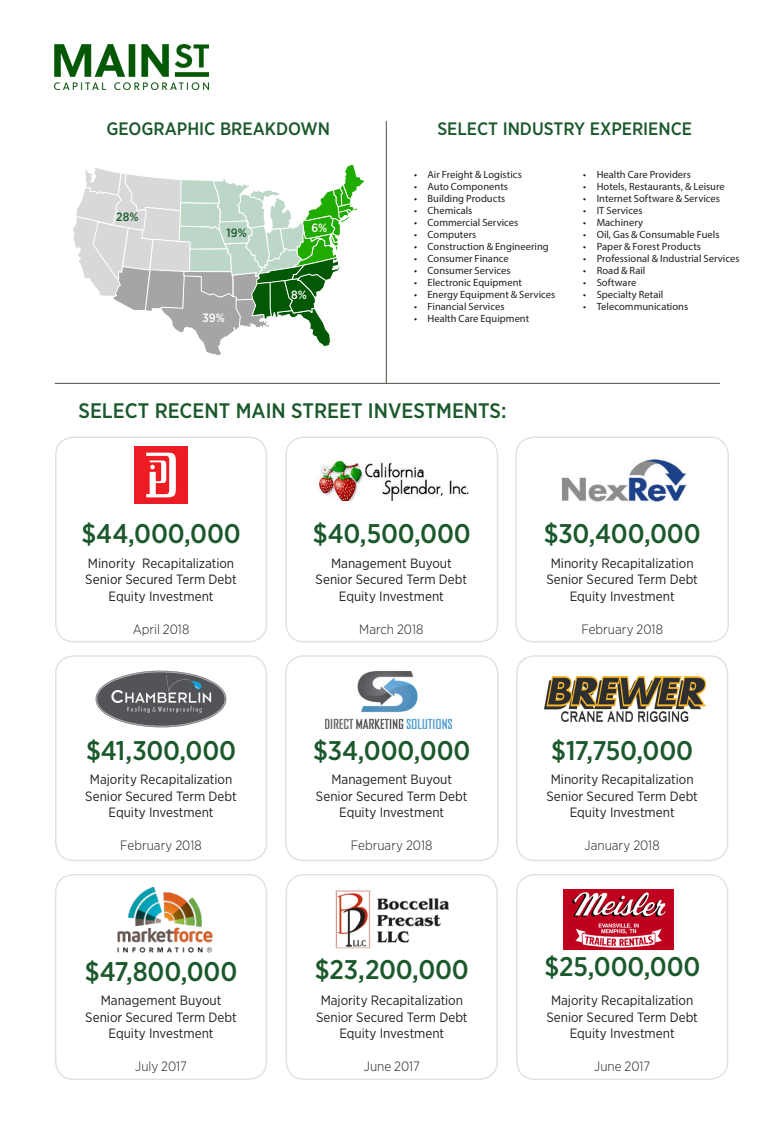
<style>
.page{position:relative;width:783px;height:1134px;background:#fff}
.page>*{position:absolute;margin:0;border:0;box-sizing:border-box;transform-origin:0 0}
.body{font:500 27px "Gotham Narrow";letter-spacing:-.005em;color:#1b592c}
.t1{font:500 21px "Gotham Narrow";color:#1b592c}
.t2{font:500 18px "Gotham Narrow";color:#1b592c}
.body-2{font:13.5px/16.5px "Gotham Narrow";color:#231f20;text-align:center}
.body-3{font:300 13.5px "Gotham Narrow";color:#231f20}
.body-4{font:500 12px "Gotham Narrow";color:#fff}
.body-5{font:500 12px "Gotham Narrow";color:#1b592c}
.t3{font:10.5px "Myriad Pro";color:#231f20}
</style>
<div class="page">
<svg style="left:73px;top:164px;width:291px;height:191px"></svg>
<img style="left:55px;top:45px;width:154px;height:45px">
<hr style="left:386px;top:121px;width:1px;height:262px;background:#525045">
<hr style="left:55px;top:383px;width:665px;height:1px;background:#525045">
<div style="left:55px;top:436px;width:212px;height:206px;border:2px solid #e1e2e4;border-radius:18px"></div>
<div style="left:285px;top:436px;width:213px;height:206px;border:2px solid #e1e2e4;border-radius:18px"></div>
<div style="left:515px;top:436px;width:214px;height:206px;border:2px solid #e1e2e4;border-radius:18px"></div>
<div style="left:55px;top:655px;width:212px;height:206px;border:2px solid #e1e2e4;border-radius:18px"></div>
<div style="left:285px;top:655px;width:214px;height:206px;border:2px solid #e1e2e4;border-radius:18px"></div>
<div style="left:516px;top:655px;width:212px;height:206px;border:2px solid #e1e2e4;border-radius:18px"></div>
<div style="left:55px;top:874px;width:212px;height:206px;border:2px solid #e1e2e4;border-radius:18px"></div>
<div style="left:286px;top:874px;width:212px;height:206px;border:2px solid #e1e2e4;border-radius:18px"></div>
<div style="left:516px;top:874px;width:212px;height:206px;border:2px solid #e1e2e4;border-radius:18px"></div>
<img style="left:134px;top:447px;width:54px;height:57px">
<img style="left:318px;top:460px;width:151px;height:40px">
<img style="left:562px;top:458px;width:125px;height:45px">
<img style="left:95px;top:670px;width:131px;height:58px">
<img style="left:325px;top:671px;width:126px;height:57px">
<img style="left:545px;top:676px;width:160px;height:45px">
<img style="left:117px;top:886px;width:96px;height:67px">
<img style="left:336px;top:891px;width:113px;height:58px">
<img style="left:564px;top:890px;width:110px;height:60px">
<p class="t2" style="left:106px;top:118px;width:225px">GEOGRAPHIC BREAKDOWN</p>
<p class="t2" style="left:437px;top:118px;width:256px">SELECT INDUSTRY EXPERIENCE</p>
<p class="t3" style="left:414px;top:168px;width:109px">• Air Freight &amp; Logistics</p>
<p class="t3" style="left:414px;top:180px;width:96px">• Auto Components</p>
<p class="t3" style="left:414px;top:192px;width:93px">• Building Products</p>
<p class="t3" style="left:414px;top:204px;width:60px">• Chemicals</p>
<p class="t3" style="left:414px;top:216px;width:106px">• Commercial Services</p>
<p class="t3" style="left:414px;top:228px;width:64px">• Computers</p>
<p class="t3" style="left:414px;top:240px;width:136px">• Construction &amp; Engineering</p>
<p class="t3" style="left:414px;top:252px;width:96px">• Consumer Finance</p>
<p class="t3" style="left:414px;top:264px;width:98px">• Consumer Services</p>
<p class="t3" style="left:414px;top:276px;width:109px">• Electronic Equipment</p>
<p class="t3" style="left:414px;top:288px;width:143px">• Energy Equipment &amp; Services</p>
<p class="t3" style="left:414px;top:300px;width:92px">• Financial Services</p>
<p class="t3" style="left:414px;top:312px;width:117px">• Health Care Equipment</p>
<p class="t3" style="left:583px;top:168px;width:109px">• Health Care Providers</p>
<p class="t3" style="left:583px;top:180px;width:143px">• Hotels, Restaurants, &amp; Leisure</p>
<p class="t3" style="left:583px;top:192px;width:138px">• Internet Software &amp; Services</p>
<p class="t3" style="left:583px;top:204px;width:61px">• IT Services</p>
<p class="t3" style="left:583px;top:216px;width:62px">• Machinery</p>
<p class="t3" style="left:583px;top:228px;width:138px">• Oil, Gas &amp; Consumable Fuels</p>
<p class="t3" style="left:583px;top:240px;width:119px">• Paper &amp; Forest Products</p>
<p class="t3" style="left:583px;top:252px;width:158px">• Professional &amp; Industrial Services</p>
<p class="t3" style="left:583px;top:264px;width:64px">• Road &amp; Rail</p>
<p class="t3" style="left:583px;top:276px;width:55px">• Software</p>
<p class="t3" style="left:583px;top:288px;width:82px">• Specialty Retail</p>
<p class="t3" style="left:583px;top:300px;width:106px">• Telecommunications</p>
<p class="body-5" style="left:116px;top:210px;width:24px">28%</p>
<p class="body-4" style="left:312px;top:220px;width:17px">6%</p>
<p class="body-5" style="left:226px;top:225px;width:22px">19%</p>
<p class="body-4" style="left:291px;top:288px;width:17px">8%</p>
<p class="body-4" style="left:203px;top:310px;width:24px">39%</p>
<p class="t1" style="left:78px;top:397px;width:430px">SELECT RECENT MAIN STREET INVESTMENTS:</p>
<p class="body" style="left:81px;top:517px;width:161px">$44,000,000</p>
<p class="body-2" style="left:85px;top:555px;width:153px">Minority Recapitalization<br>Senior Secured Term Debt<br>Equity Investment</p>
<p class="body-3" style="left:133px;top:621px;width:58px">April 2018</p>
<p class="body" style="left:313px;top:517px;width:159px">$40,500,000</p>
<p class="body" style="left:544px;top:517px;width:158px">$30,400,000</p>
<p class="body-2" style="left:331px;top:555px;width:122px">Management Buyout</p>
<p class="body-2" style="left:316px;top:571px;width:153px">Senior Secured Term Debt<br>Equity Investment</p>
<p class="body-3" style="left:359px;top:621px;width:66px">March 2018</p>
<p class="body-2" style="left:551px;top:555px;width:144px">Minority Recapitalization</p>
<p class="body-2" style="left:546px;top:571px;width:153px">Senior Secured Term Debt<br>Equity Investment</p>
<p class="body-3" style="left:581px;top:621px;width:83px">February 2018</p>
<p class="body" style="left:86px;top:733px;width:152px">$41,300,000</p>
<p class="body" style="left:313px;top:733px;width:159px">$34,000,000</p>
<p class="body" style="left:551px;top:733px;width:143px">$17,750,000</p>
<p class="body-2" style="left:85px;top:771px;width:153px">Majority Recapitalization<br>Senior Secured Term Debt<br>Equity Investment</p>
<p class="body-3" style="left:120px;top:837px;width:83px">February 2018</p>
<p class="body" style="left:85px;top:954px;width:154px">$47,800,000</p>
<p class="body-2" style="left:101px;top:992px;width:122px">Management Buyout</p>
<p class="body-2" style="left:85px;top:1008px;width:153px">Senior Secured Term Debt<br>Equity Investment</p>
<p class="body-3" style="left:135px;top:1058px;width:53px">July 2017</p>
<p class="body-2" style="left:316px;top:771px;width:153px">Management Buyout<br>Senior Secured Term Debt<br>Equity Investment</p>
<p class="body-3" style="left:351px;top:837px;width:83px">February 2018</p>
<p class="body-2" style="left:546px;top:771px;width:153px">Minority Recapitalization<br>Senior Secured Term Debt<br>Equity Investment</p>
<p class="body-3" style="left:585px;top:837px;width:77px">January 2018</p>
<p class="body" style="left:315px;top:952px;width:156px">$23,200,000</p>
<p class="body" style="left:545px;top:949px;width:157px">$25,000,000</p>
<p class="body-2" style="left:321px;top:992px;width:144px">Majority Recapitalization</p>
<p class="body-2" style="left:316px;top:1008px;width:153px">Senior Secured Term Debt<br>Equity Investment</p>
<p class="body-3" style="left:364px;top:1058px;width:58px">June 2017</p>
<p class="body-2" style="left:546px;top:992px;width:153px">Majority Recapitalization<br>Senior Secured Term Debt<br>Equity Investment</p>
<p class="body-3" style="left:594px;top:1058px;width:58px">June 2017</p>
</div>
